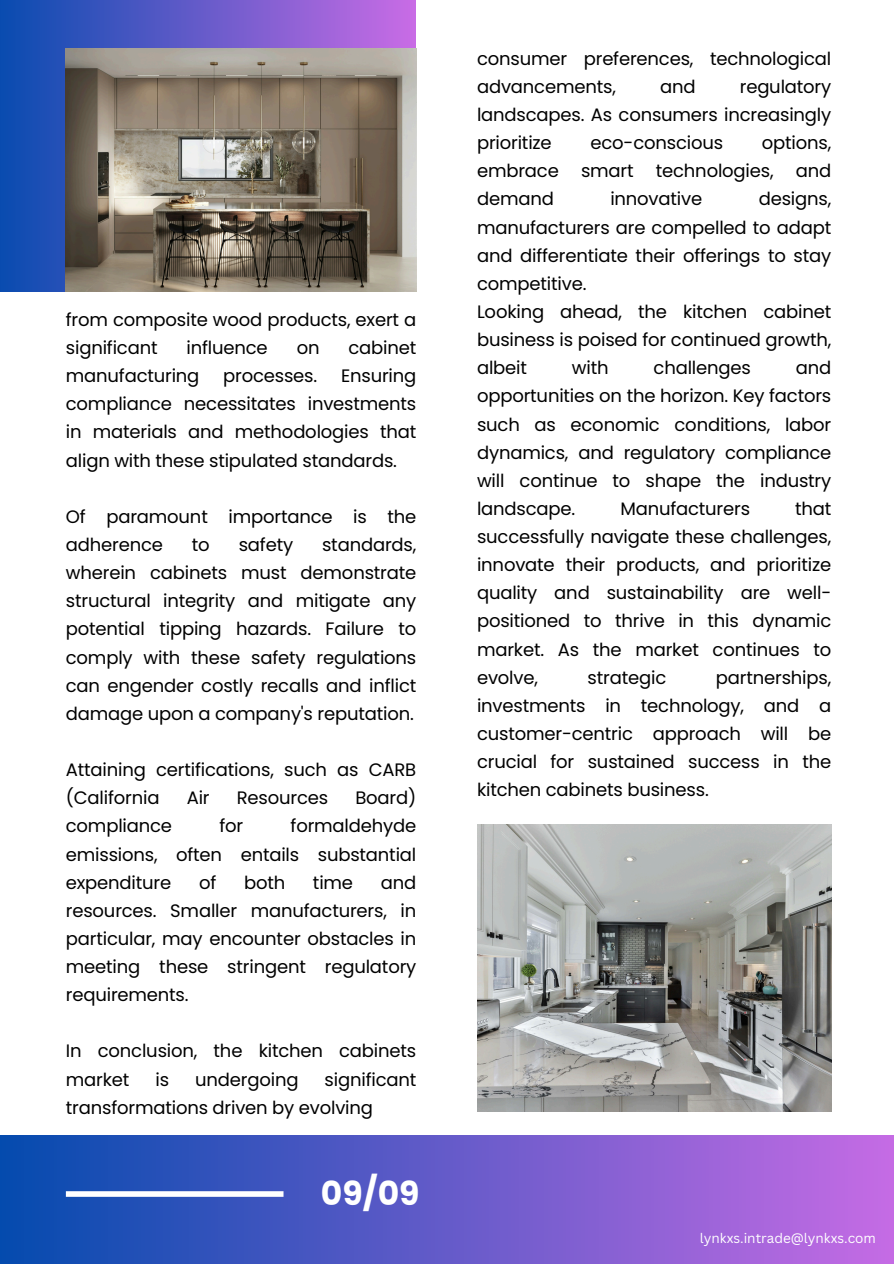
<style>
.page{position:relative;width:894px;height:1264px;background:#fff}
.page>*{position:absolute;margin:0;border:0;box-sizing:border-box;transform-origin:0 0}
.t1{font:700 33px "Poppins";color:#fff}
.t2{font:18px/28.2px "Poppins";letter-spacing:-.01em;color:#000;text-align:justify}
.t3{font:13.5px "Canva Sans";color:#fff}
</style>
<div class="page">
<div style="left:0;top:0;width:416px;height:291px;background:linear-gradient(to right,#094baf,#c96ce5)"></div>
<div style="left:0;top:1135px;width:893px;height:128px;background:linear-gradient(to right,#044bae,#c56be4)"></div>
<div style="left:66px;top:1191px;width:217px;height:5px;background:#fff"></div>
<img style="left:66px;top:48px;width:350px;height:243px">
<img style="left:477px;top:824px;width:353px;height:287px">
<p class="t2" style="left:66px;top:305px;width:352px">from composite wood products, exert a significant</p>
<p class="t2" style="left:186px;top:333px;width:83px">influence</p>
<p class="t2" style="left:296px;top:333px;width:24px">on</p>
<p class="t2" style="left:348px;top:333px;width:69px">cabinet</p>
<p class="t2" style="left:66px;top:362px;width:135px">manufacturing</p>
<p class="t2" style="left:223px;top:362px;width:95px">processes.</p>
<p class="t2" style="left:66px;top:362px;width:352px;text-indent:275px">Ensuring compliance necessitates investments in materials and methodologies that align with these stipulated standards.</p>
<h2 class="t2" style="left:66px;top:502px;width:352px">Of paramount importance is the adherence</h2>
<h2 class="t2" style="left:192px;top:530px;width:19px">to</h2>
<h2 class="t2" style="left:239px;top:530px;width:56px">safety</h2>
<h2 class="t2" style="left:66px;top:530px;width:352px;text-indent:256px">standards, wherein cabinets must demonstrate structural integrity and mitigate any potential tipping hazards. Failure to comply with these safety regulations can engender costly recalls and inflict damage upon a company's reputation.</h2>
<p class="t2" style="left:66px;top:755px;width:352px">Attaining certifications, such as CARB (California</p>
<p class="t2" style="left:187px;top:783px;width:24px">Air</p>
<p class="t2" style="left:237px;top:783px;width:93px">Resources</p>
<p class="t2" style="left:355px;top:783px;width:62px">Board)</p>
<p class="t2" style="left:66px;top:812px;width:108px">compliance</p>
<p class="t2" style="left:219px;top:812px;width:25px">for</p>
<p class="t2" style="left:66px;top:812px;width:352px;text-indent:225px">formaldehyde emissions, often entails substantial expenditure</p>
<p class="t2" style="left:199px;top:868px;width:19px">of</p>
<p class="t2" style="left:244px;top:868px;width:43px">both</p>
<p class="t2" style="left:313px;top:868px;width:42px">time</p>
<p class="t2" style="left:66px;top:868px;width:352px;text-indent:315px">and resources. Smaller manufacturers, in particular, may encounter obstacles in meeting these stringent regulatory requirements.</p>
<p class="t2" style="left:66px;top:1037px;width:352px">In conclusion, the kitchen cabinets market</p>
<p class="t2" style="left:66px;top:1065px;width:352px;text-indent:259px">significant transformations driven by evolving</p>
<p class="t2" style="left:155px;top:1065px;width:15px">is</p>
<p class="t2" style="left:195px;top:1065px;width:105px">undergoing</p>
<h2 class="t1" style="left:321px;top:1169px;width:100px">09/09</h2>
<h1 class="t2" style="left:477px;top:44px;width:355px">consumer preferences, technological advancements,</h1>
<h1 class="t2" style="left:477px;top:72px;width:355px;text-indent:263px">regulatory landscapes. As consumers increasingly prioritize</h1>
<h1 class="t2" style="left:660px;top:72px;width:37px">and</h1>
<h1 class="t2" style="left:477px;top:129px;width:355px;text-indent:285px">options, embrace smart technologies, and demand</h1>
<h1 class="t2" style="left:590px;top:129px;width:134px">eco-conscious</h1>
<h1 class="t2" style="left:477px;top:185px;width:355px;text-indent:281px">designs, manufacturers are compelled to adapt and differentiate their offerings to stay competitive.</h1>
<p class="t2" style="left:477px;top:297px;width:355px">Looking ahead, the kitchen cabinet business is poised for continued growth, albeit</p>
<h1 class="t2" style="left:610px;top:185px;width:93px">innovative</h1>
<p class="t2" style="left:571px;top:354px;width:38px">with</p>
<p class="t2" style="left:653px;top:354px;width:99px">challenges</p>
<p class="t2" style="left:477px;top:354px;width:355px;text-indent:318px">and opportunities on the horizon. Key factors such as economic conditions, labor dynamics, and regulatory compliance will continue to shape the industry landscape.</p>
<p class="t2" style="left:620px;top:494px;width:131px">Manufacturers</p>
<p class="t2" style="left:477px;top:494px;width:355px;text-indent:318px">that successfully navigate these challenges, innovate their products, and prioritize quality and sustainability are well&shy;positioned to thrive in this dynamic market. As the market continues to evolve,</p>
<p class="t2" style="left:477px;top:663px;width:355px;text-indent:239px">partnerships, investments in technology, and a customer-centric approach will be crucial for sustained success in the kitchen cabinets business.</p>
<p class="t2" style="left:587px;top:663px;width:80px">strategic</p>
<h2 class="t3" style="left:699px;top:1228px;width:177px">lynkxs.intrade@lynkxs.com</h2>
</div>
